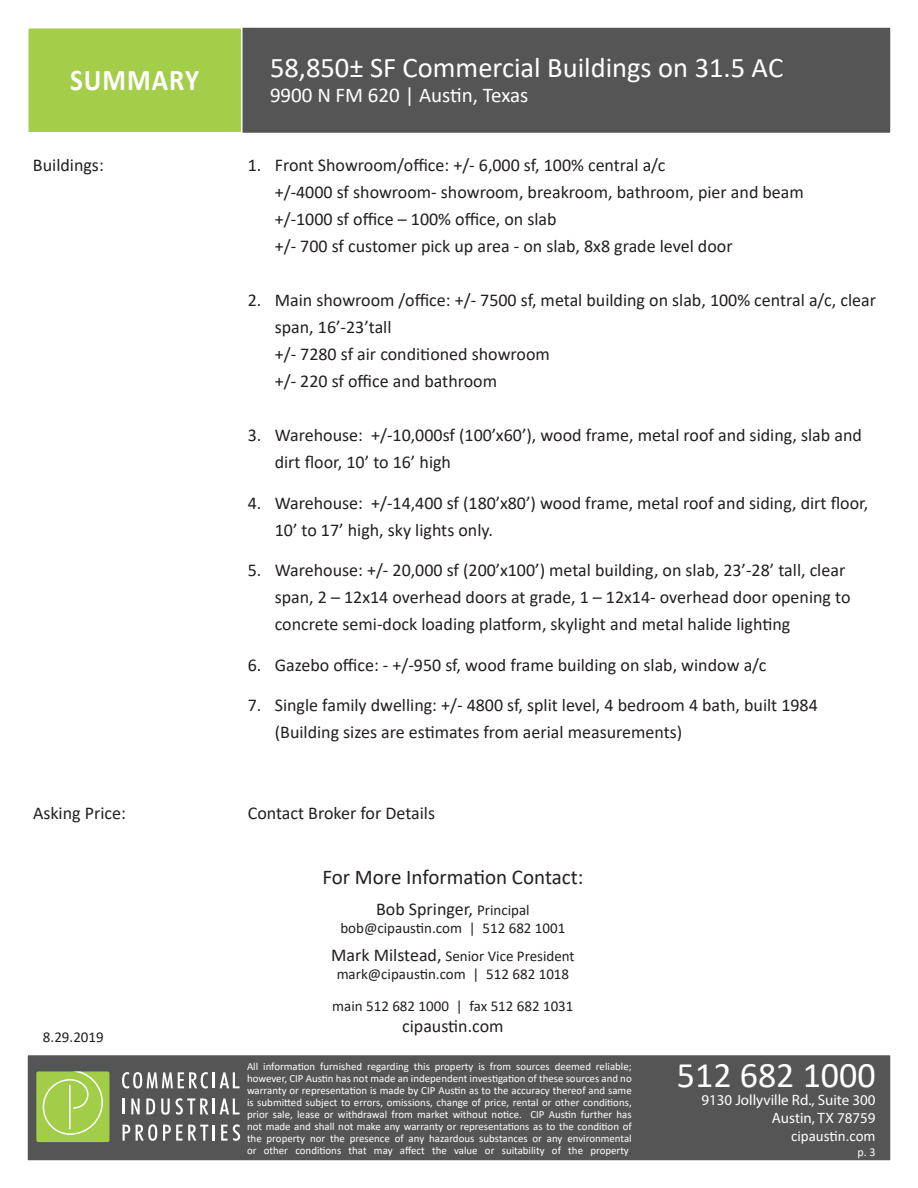
<style>
.page{position:relative;width:918px;height:1188px;background:#fff}
.page>*{position:absolute;margin:0;border:0;box-sizing:border-box;transform-origin:0 0}
.t1{font:36px "Calibri";color:#fff}
.t2{font:700 30.3px "Calibri";letter-spacing:.04em;color:#fff;scale:.89 1}
.t3{font:28.5px "Calibri";color:#fff}
.t4{font:21px "Calibri";color:#231f20}
.t5{font:21px "Calibri";color:#fff}
.t6{font:18px/27px "Calibri";color:#231f20}
.t7{font:15px "Calibri";color:#231f20}
.t8{font:15px/18px "Myriad Pro";color:#fff;text-align:right}
.t9{font:15px "Calibri";color:#fff}
.t10{font:12px "Calibri";color:#fff}
.t11{font:10.8px/12px "Calibri";color:#fff;text-align:justify}
.s1{font-size:15px}
.s2{font-size:18px}
.s3{font-size:11.25px;color:#231f20}
</style>
<div class="page">
<div style="left:243px;top:27px;width:648px;height:106px;background:#555"></div>
<div style="left:28px;top:27px;width:215px;height:106px;background:#a4cd49"></div>
<div style="left:27px;top:1055px;width:864px;height:106px;background:#555"></div>
<svg style="left:122px;top:1072px;width:118px;height:17px"></svg>
<svg style="left:123px;top:1098px;width:2px;height:16px"></svg>
<svg style="left:131px;top:1098px;width:9px;height:16px"></svg>
<svg style="left:146px;top:1098px;width:9px;height:16px"></svg>
<svg style="left:161px;top:1098px;width:9px;height:17px"></svg>
<svg style="left:176px;top:1098px;width:64px;height:17px"></svg>
<svg style="left:123px;top:1125px;width:7px;height:16px"></svg>
<svg style="left:136px;top:1124px;width:21px;height:17px"></svg>
<svg style="left:163px;top:1125px;width:52px;height:16px"></svg>
<svg style="left:221px;top:1124px;width:19px;height:17px"></svg>
<div style="left:36px;top:1071px;width:73px;height:71px;background:#a1cd48;border-radius:2px"></div>
<svg style="left:43px;top:1071px;width:60px;height:64px"></svg>
<p class="t2" style="left:70px;top:59px;width:146px">SUMMARY</p>
<h3 class="t3" style="left:270px;top:48px;width:515px">58,850± SF Commercial Buildings on 31.5 AC</h3>
<p class="t5" style="left:270px;top:80px;width:260px">9900 N FM 620 | Austin, Texas</p>
<p class="t6" style="left:33px;top:151px;width:72px">Buildings:</p>
<p class="t6" style="left:248px;top:151px;width:419px">1. Front Showroom/office: +/- 6,000 sf, 100% central a/c</p>
<p class="t6" style="left:275px;top:178px;width:531px">+/-4000 sf showroom- showroom, breakroom, bathroom, pier and beam</p>
<p class="t6" style="left:275px;top:205px;width:283px">+/-1000 sf office – 100% office, on slab</p>
<p class="t6" style="left:275px;top:232px;width:459px">+/- 700 sf customer pick up area - on slab, 8x8 grade level door</p>
<p class="t6" style="left:275px;top:286px;width:603px;text-indent:-27px">2. Main showroom /office: +/- 7500 sf, metal building on slab, 100% central a/c, clear span, 16’-23’tall</p>
<p class="t6" style="left:275px;top:340px;width:277px">+/- 7280 sf air conditioned showroom</p>
<p class="t6" style="left:275px;top:367px;width:224px">+/- 220 sf office and bathroom</p>
<p class="t6" style="left:275px;top:421px;width:589px;text-indent:-27px">3. Warehouse: +/-10,000sf (100’x60’), wood frame, metal roof and siding, slab and dirt floor, 10’ to 16’ high</p>
<p class="t6" style="left:275px;top:489px;width:595px;text-indent:-27px">4. Warehouse: +/-14,400 sf (180’x80’) wood frame, metal roof and siding, dirt floor,<br>10’ to 17’ high, sky lights only.</p>
<p class="t6" style="left:275px;top:556px;width:577px;text-indent:-27px">5. Warehouse: +/- 20,000 sf (200’x100’) metal building, on slab, 23’-28’ tall, clear span, 2 – 12x14 overhead doors at grade, 1 – 12x14- overhead door opening to concrete semi-dock loading platform, skylight and metal halide lighting</p>
<p class="t6" style="left:248px;top:651px;width:520px">6. Gazebo office: - +/-950 sf, wood frame building on slab, window a/c</p>
<p class="t6" style="left:275px;top:691px;width:545px;text-indent:-27px">7. Single family dwelling: +/- 4800 sf, split level, 4 bedroom 4 bath, built 1984 (Building sizes are estimates from aerial measurements)</p>
<p class="t6" style="left:33px;top:799px;width:94px">Asking Price:</p>
<p class="t6" style="left:248px;top:799px;width:189px">Contact Broker for Details</p>
<p class="t7" style="left:43px;top:1027px;width:62px">8.29.2019</p>
<p class="t4" style="left:322px;top:862px;width:263px">For More Information Contact:</p>
<p class="t6" style="left:376px;top:895px;width:155px">Bob Springer, <span class="s1">Principal</span></p>
<p class="t7" style="left:340px;top:917px;width:226px">bob@cipaustin.com | 512 682 1001</p>
<p class="t7" style="left:331px;top:945px;width:245px"><span class="s2">Mark Milstead,</span> Senior Vice President</p>
<p class="t7" style="left:337px;top:963px;width:234px">mark@cipaustin.com | 512 682 1018</p>
<p class="t7" style="left:332px;top:995px;width:243px">main 512 682 1000 | fax 512 682 1031</p>
<p class="t6" style="left:402px;top:1012px;width:103px">cipaustin.com</p>
<p class="t11" style="left:247px;top:1060px;width:386px">All information furnished regarding this property is from sources deemed reliable; however, CIP Austin has not made an independent investigation of these sources and no warranty or representation is made by CIP Austin as to the accuracy thereof and same is submitted subject to errors, omissions, change of price, rental or other conditions, prior sale, lease or withdrawal from market without notice. CIP Austin further has not made and shall not make any warranty or representations as to the condition of the property nor the presence of any hazardous substances or any environmental or other conditions that may affect the value or suitability of the property<span class="s3">.</span></p>
<h1 class="t1" style="left:677px;top:1050px;width:200px">512 682 1000</h1>
<p class="t8" style="left:701px;top:1091px;width:176px">9130 Jollyville Rd., Suite 300<br>Austin, TX 78759</p>
<p class="t9" style="left:791px;top:1126px;width:86px">cipaustin.com</p>
<p class="t10" style="left:857px;top:1143px;width:20px">p. 3</p>
</div>
